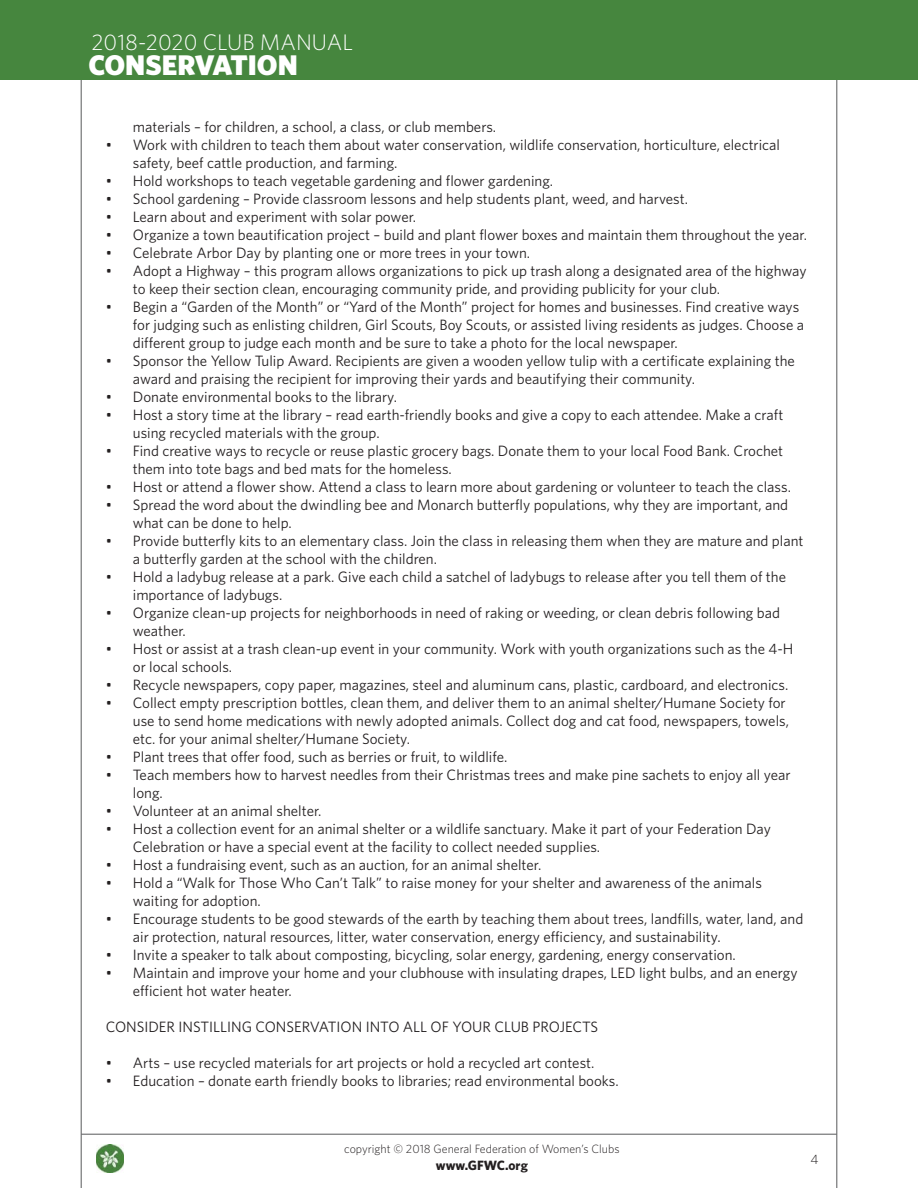
<style>
.page{position:relative;width:918px;height:1188px;background:#fff}
.page>*{position:absolute;margin:0;border:0;box-sizing:border-box;transform-origin:0 0}
.t1{font:900 28.5px "Whitney HTF";color:#fff}
.t2{font:300 22.5px "Whitney HTF";color:#fff}
.t3{font:15px/18px "Whitney HTF";color:#231f20}
.t4{font:700 13.5px "Whitney HTF";color:#231f20}
.t5{font:300 13.5px "Whitney HTF";color:#231f20}
.t6{font:300 12px "Whitney HTF";color:#231f20}
</style>
<div class="page">
<hr style="left:81px;top:1134px;width:756px;height:1px;background:#58595b">
<hr style="left:837px;top:0;width:1px;height:1188px;background:#58595b">
<hr style="left:81px;top:0;width:1px;height:1188px;background:#58595b">
<div style="left:0;top:0;width:918px;height:80px;background:#46863e"></div>
<img style="left:96px;top:1145px;width:28px;height:27px">
<h2 class="t2" style="left:92px;top:33px;width:263px">2018-2020 CLUB MANUAL</h2>
<h1 class="t1" style="left:89px;top:55px;width:211px">CONSERVATION</h1>
<p class="t3" style="left:133px;top:119px;width:365px">materials – for children, a school, a class, or club members.</p>
<p class="t3" style="left:133px;top:137px;width:649px;text-indent:-27px">• Work with children to teach them about water conservation, wildlife conservation, horticulture, electrical safety, beef cattle production, and farming.</p>
<p class="t3" style="left:106px;top:173px;width:449px">• Hold workshops to teach vegetable gardening and flower gardening.</p>
<p class="t3" style="left:106px;top:191px;width:584px">• School gardening – Provide classroom lessons and help students plant, weed, and harvest.</p>
<p class="t3" style="left:106px;top:209px;width:312px">• Learn about and experiment with solar power.</p>
<p class="t3" style="left:106px;top:227px;width:703px">• Organize a town beautification project – build and plant flower boxes and maintain them throughout the year.</p>
<p class="t3" style="left:106px;top:245px;width:426px">• Celebrate Arbor Day by planting one or more trees in your town.</p>
<p class="t3" style="left:133px;top:263px;width:675px;text-indent:-27px">• Adopt a Highway – this program allows organizations to pick up trash along a designated area of the highway to keep their section clean, encouraging community pride, and providing publicity for your club.</p>
<p class="t3" style="left:133px;top:299px;width:673px;text-indent:-27px">• Begin a “Garden of the Month” or “Yard of the Month” project for homes and businesses. Find creative ways for judging such as enlisting children, Girl Scouts, Boy Scouts, or assisted living residents as judges. Choose a different group to judge each month and be sure to take a photo for the local newspaper.</p>
<p class="t3" style="left:133px;top:353px;width:664px;text-indent:-27px">• Sponsor the Yellow Tulip Award. Recipients are given a wooden yellow tulip with a certificate explaining the award and praising the recipient for improving their yards and beautifying their community.</p>
<p class="t3" style="left:106px;top:389px;width:293px">• Donate environmental books to the library.</p>
<p class="t3" style="left:133px;top:407px;width:652px;text-indent:-27px">• Host a story time at the library – read earth-friendly books and give a copy to each attendee. Make a craft using recycled materials with the group.</p>
<p class="t3" style="left:133px;top:443px;width:652px;text-indent:-27px">• Find creative ways to recycle or reuse plastic grocery bags. Donate them to your local Food Bank. Crochet them into tote bags and bed mats for the homeless.</p>
<p class="t3" style="left:106px;top:479px;width:687px">• Host or attend a flower show. Attend a class to learn more about gardening or volunteer to teach the class.</p>
<p class="t3" style="left:133px;top:497px;width:657px;text-indent:-27px">• Spread the word about the dwindling bee and Monarch butterfly populations, why they are important, and what can be done to help.</p>
<p class="t3" style="left:133px;top:533px;width:672px;text-indent:-27px">• Provide butterfly kits to an elementary class. Join the class in releasing them when they are mature and plant a butterfly garden at the school with the children.</p>
<p class="t3" style="left:133px;top:569px;width:655px;text-indent:-27px">• Hold a ladybug release at a park. Give each child a satchel of ladybugs to release after you tell them of the importance of ladybugs.</p>
<p class="t3" style="left:133px;top:605px;width:649px;text-indent:-27px">• Organize clean-up projects for neighborhoods in need of raking or weeding, or clean debris following bad weather.</p>
<p class="t3" style="left:133px;top:641px;width:662px;text-indent:-27px">• Host or assist at a trash clean-up event in your community. Work with youth organizations such as the 4-H or local schools.</p>
<p class="t3" style="left:106px;top:677px;width:684px">• Recycle newspapers, copy paper, magazines, steel and aluminum cans, plastic, cardboard, and electronics.</p>
<p class="t3" style="left:133px;top:695px;width:658px;text-indent:-27px">• Collect empty prescription bottles, clean them, and deliver them to an animal shelter/Humane Society for use to send home medications with newly adopted animals. Collect dog and cat food, newspapers, towels, etc. for your animal shelter/Humane Society.</p>
<p class="t3" style="left:106px;top:749px;width:403px">• Plant trees that offer food, such as berries or fruit, to wildlife.</p>
<p class="t3" style="left:133px;top:767px;width:659px;text-indent:-27px">• Teach members how to harvest needles from their Christmas trees and make pine sachets to enjoy all year long.</p>
<p class="t3" style="left:106px;top:803px;width:217px">• Volunteer at an animal shelter.</p>
<p class="t3" style="left:133px;top:821px;width:640px;text-indent:-27px">• Host a collection event for an animal shelter or a wildlife sanctuary. Make it part of your Federation Day<br>Celebration or have a special event at the facility to collect needed supplies.</p>
<p class="t3" style="left:106px;top:857px;width:437px">• Host a fundraising event, such as an auction, for an animal shelter.</p>
<p class="t3" style="left:133px;top:875px;width:631px;text-indent:-27px">• Hold a “Walk for Those Who Can’t Talk” to raise money for your shelter and awareness of the animals waiting for adoption.</p>
<p class="t3" style="left:133px;top:911px;width:672px;text-indent:-27px">• Encourage students to be good stewards of the earth by teaching them about trees, landfills, water, land, and air protection, natural resources, litter, water conservation, energy efficiency, and sustainability.</p>
<p class="t3" style="left:106px;top:947px;width:631px">• Invite a speaker to talk about composting, bicycling, solar energy, gardening, energy conservation.</p>
<p class="t3" style="left:133px;top:965px;width:666px;text-indent:-27px">• Maintain and improve your home and your clubhouse with insulating drapes, LED light bulbs, and an energy efficient hot water heater.</p>
<p class="t3" style="left:106px;top:1019px;width:494px">CONSIDER INSTILLING CONSERVATION INTO ALL OF YOUR CLUB PROJECTS</p>
<p class="t3" style="left:106px;top:1055px;width:490px">• Arts – use recycled materials for art projects or hold a recycled art contest.</p>
<p class="t3" style="left:106px;top:1073px;width:514px">• Education – donate earth friendly books to libraries; read environmental books.</p>
<p class="t6" style="left:344px;top:1145px;width:277px">copyright © 2018 General Federation of Women’s Clubs</p>
<p class="t4" style="left:436px;top:1157px;width:93px">www.GFWC.org</p>
<p class="t5" style="left:811px;top:1154px;width:10px">4</p>
</div>
